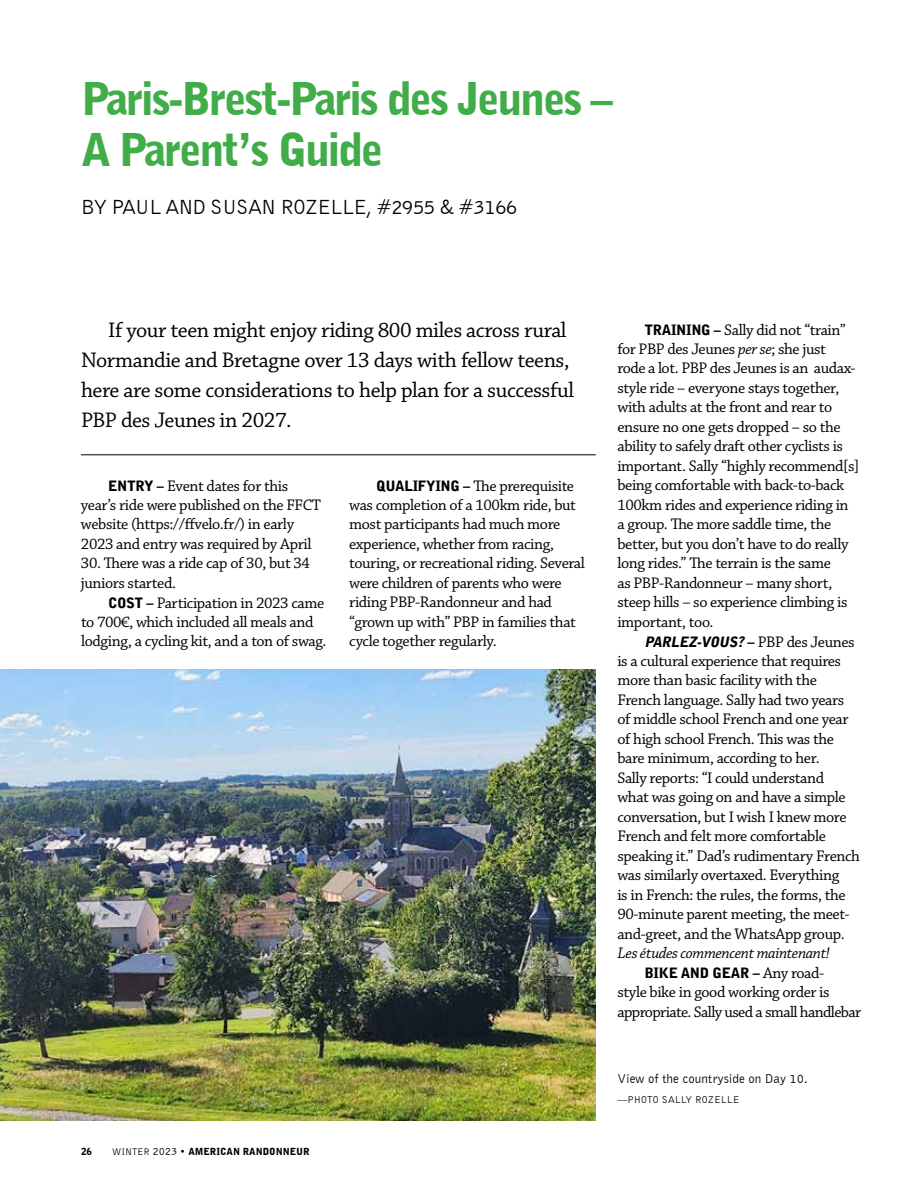
<style>
.page{position:relative;width:918px;height:1188px;background:#fff}
.page>*{position:absolute;margin:0;border:0;box-sizing:border-box;transform-origin:0 0}
.t1{font:900 45px/51px "Bell Gothic BT";letter-spacing:-.05em;color:#41ad49}
.t2{font:22.2px/30px "Chaparral Pro";letter-spacing:-.02em;color:#000}
.t3{font:21px "Bell Gothic BT";letter-spacing:-.045em;color:#000}
.t4{font:16.2px/19.5px "Chaparral Pro";letter-spacing:-.025em;color:#000}
.t5{font:italic 16.2px "Chaparral Pro";letter-spacing:-.025em;color:#000}
.t6{font:italic 900 14.25px "Bell Gothic Std";color:#000}
.t7{font:900 14.25px "Bell Gothic Std";letter-spacing:-.025em;color:#000}
.t8{font:13.2px "Bell Gothic BT";color:#000}
.t9{font:10.2px "Bell Gothic BT";color:#000}
.t10{font:900 9.75px "Bell Gothic BT";letter-spacing:-.005em;color:#000}
.s1{font-family:"Bell Gothic Std";font-weight:900;font-size:14.25px}
.s2{font-weight:400}
.s3{font-weight:400;font-size:11.25px}
.s4{font-style:italic}
.s5{font-style:normal}
.s6{font-family:"Chaparral Pro";font-weight:400;font-style:normal;font-size:16.2px}
.s7{font-family:"Chaparral Pro";font-weight:400;font-size:16.2px}
</style>
<div class="page">
<img style="left:0;top:670px;width:596px;height:450px">
<hr style="left:81px;top:454px;width:515px;height:1px;background:#000">
<h1 class="t1" style="left:81px;top:73px;width:533px">Paris-Brest-Paris des Jeunes –<br>A Parent’s Guide</h1>
<p class="t3" style="left:81px;top:194px;width:438px">BY PAUL AND SUSAN ROZELLE, #2955 &amp; #3166</p>
<h2 class="t2" style="left:81px;top:316px;width:495px;text-indent:27px">If your teen might enjoy riding 800 miles across rural Normandie and Bretagne over 13 days with fellow teens, here are some considerations to help plan for a successful PBP des Jeunes in 2027.</h2>
<p class="t4" style="left:81px;top:476px;width:242px;text-indent:27px"><span class="s1">ENTRY –</span> Event dates for this year’s ride were published on the FFCT website (https://ffvelo.fr/) in early 2023 and entry was required by April</p>
<p class="t4" style="left:81px;top:554px;width:231px">30. There was a ride cap of 30, but 34 juniors started.</p>
<p class="t4" style="left:81px;top:593px;width:247px;text-indent:27px"><span class="s1">COST –</span> Participation in 2023 came to 700€, which included all meals and lodging, a cycling kit, and a ton of swag.</p>
<p class="t4" style="left:349px;top:476px;width:237px;text-indent:27px"><span class="s1">QUALIFYING –</span> The prerequisite was completion of a 100km ride, but most participants had much more experience, whether from racing, touring, or recreational riding. Several were children of parents who were riding PBP-Randonneur and had “grown up with” PBP in families that cycle together regularly.</p>
<p class="t10" style="left:81px;top:1145px;width:230px">26 <span class="s2">WINTER</span> <span class="s3">2023</span> <span class="s2">•</span> AMERICAN RANDONNEUR</p>
<p class="t4" style="left:617px;top:320px;width:243px;text-indent:27px"><span class="s1">TRAINING –</span> Sally did not “train” for PBP des Jeunes <span class="s4">per se</span>; she just<br>rode a lot. PBP des Jeunes is an audax&shy;style ride – everyone stays together, with adults at the front and rear to ensure no one gets dropped – so the ability to safely draft other cyclists is important. Sally “highly recommend[s] being comfortable with back-to-back 100km rides and experience riding in a group. The more saddle time, the better, but you don’t have to do really long rides.” The terrain is the same<br>as PBP-Randonneur – many short, steep hills – so experience climbing is important, too.</p>
<p class="t6" style="left:644px;top:633px;width:212px">PARLEZ-VOUS? <span class="s5">–</span> <span class="s6">P B P de s Je un e s</span></p>
<p class="t4" style="left:617px;top:652px;width:244px">is a cultural experience that requires more than basic facility with the French language. Sally had two years of middle school French and one year of high school French. This was the bare minimum, according to her.<br>Sally reports: “I could understand<br>what was going on and have a simple conversation, but I wish I knew more French and felt more comfortable speaking it.” Dad’s rudimentary French was similarly overtaxed. Everything<br>is in French: the rules, the forms, the 90-minute parent meeting, the meet&shy;and-greet, and the WhatsApp group.</p>
<p class="t5" style="left:617px;top:944px;width:214px">Les études commencent maintenant!</p>
<p class="t7" style="left:644px;top:965px;width:181px">BIKE AND GEAR – <span class="s7">Any road-</span></p>
<p class="t4" style="left:617px;top:983px;width:245px">style bike in good working order is appropriate. Sally used a small handlebar</p>
<p class="t8" style="left:617px;top:1071px;width:192px">View of the countryside on Day 10.</p>
<p class="t9" style="left:617px;top:1093px;width:124px">—PHOTO SALLY ROZELLE</p>
</div>
